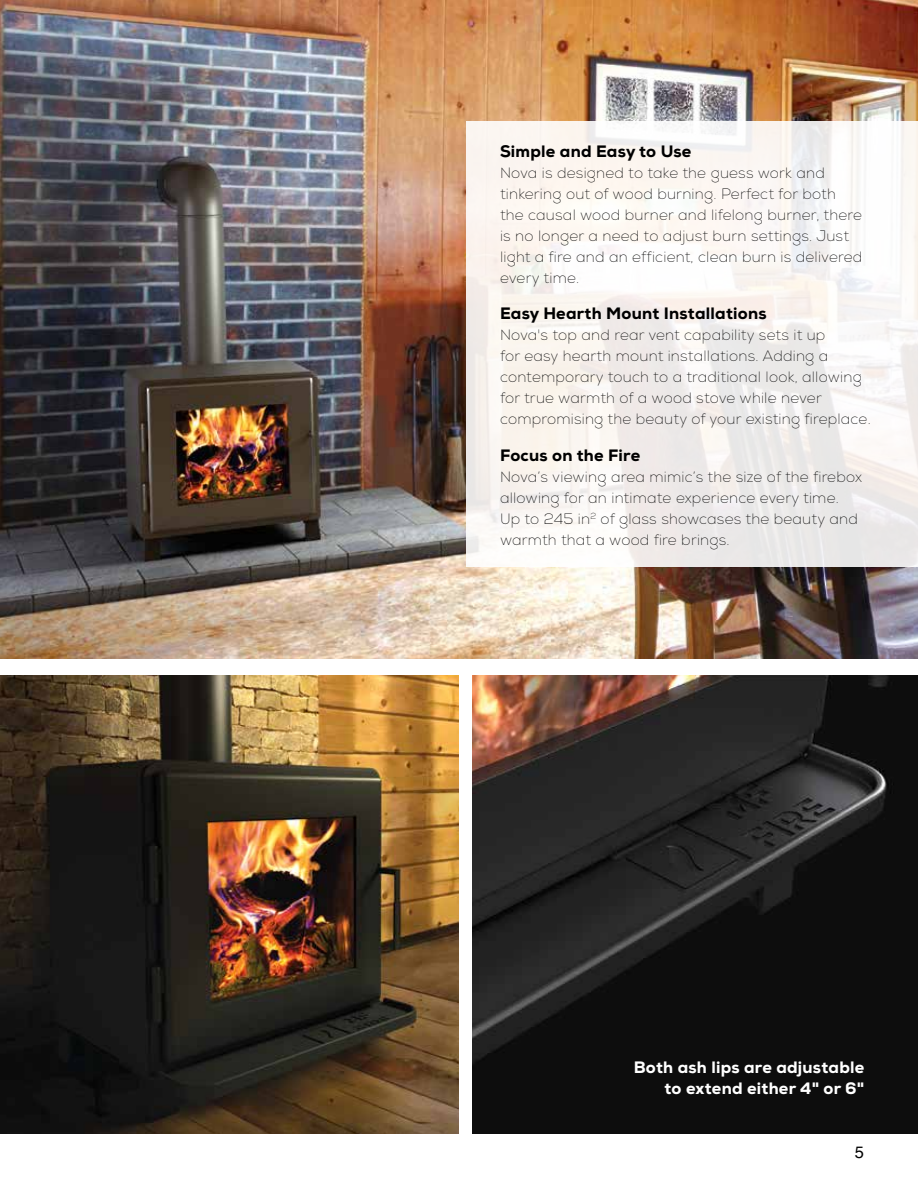
<style>
.page{position:relative;width:918px;height:1188px;background:#fff}
.page>*{position:absolute;margin:0;border:0;box-sizing:border-box;transform-origin:0 0}
.t1{font:800 16.5px "Nexa";letter-spacing:.015em;color:#000}
.t2{font:800 16.5px/21px "Nexa";letter-spacing:.015em;color:#fff;text-align:right}
.t3{font:16.5px "Helvetica";color:#000}
.t4{font:100 15px/21px "Nexa";letter-spacing:.015em;color:#000}
</style>
<div class="page">
<img style="left:0;top:675px;width:459px;height:459px">
<img style="left:0;top:0;width:918px;height:658px">
<svg style="left:466px;top:122px;width:452px;height:445px;fill:#faf5f0"></svg>
<img style="left:472px;top:675px;width:446px;height:459px">
<p class="t1" style="left:500px;top:141px;width:193px">Simple and Easy to Use</p>
<p class="t4" style="left:500px;top:163px;width:364px">Nova is designed to take the guess work and tinkering out of wood burning. Perfect for both the causal wood burner and lifelong burner, there is no longer a need to adjust burn settings. Just light a fire and an efficient, clean burn is delivered every time.</p>
<p class="t1" style="left:500px;top:303px;width:268px">Easy Hearth Mount Installations</p>
<p class="t4" style="left:500px;top:325px;width:372px">Nova's top and rear vent capability sets it up<br>for easy hearth mount installations. Adding a contemporary touch to a traditional look, allowing for true warmth of a wood stove while never compromising the beauty of your existing fireplace.</p>
<p class="t1" style="left:500px;top:444px;width:142px">Focus on the Fire</p>
<p class="t4" style="left:500px;top:466px;width:364px">Nova’s viewing area mimic’s the size of the firebox allowing for an intimate experience every time.<br>Up to 245 in<sup>2</sup> of glass showcases the beauty and warmth that a wood fire brings.</p>
<p class="t2" style="left:634px;top:1056px;width:232px">Both ash lips are adjustable to extend either 4" or 6"</p>
<p class="t3" style="left:855px;top:1140px;width:11px">5</p>
</div>
